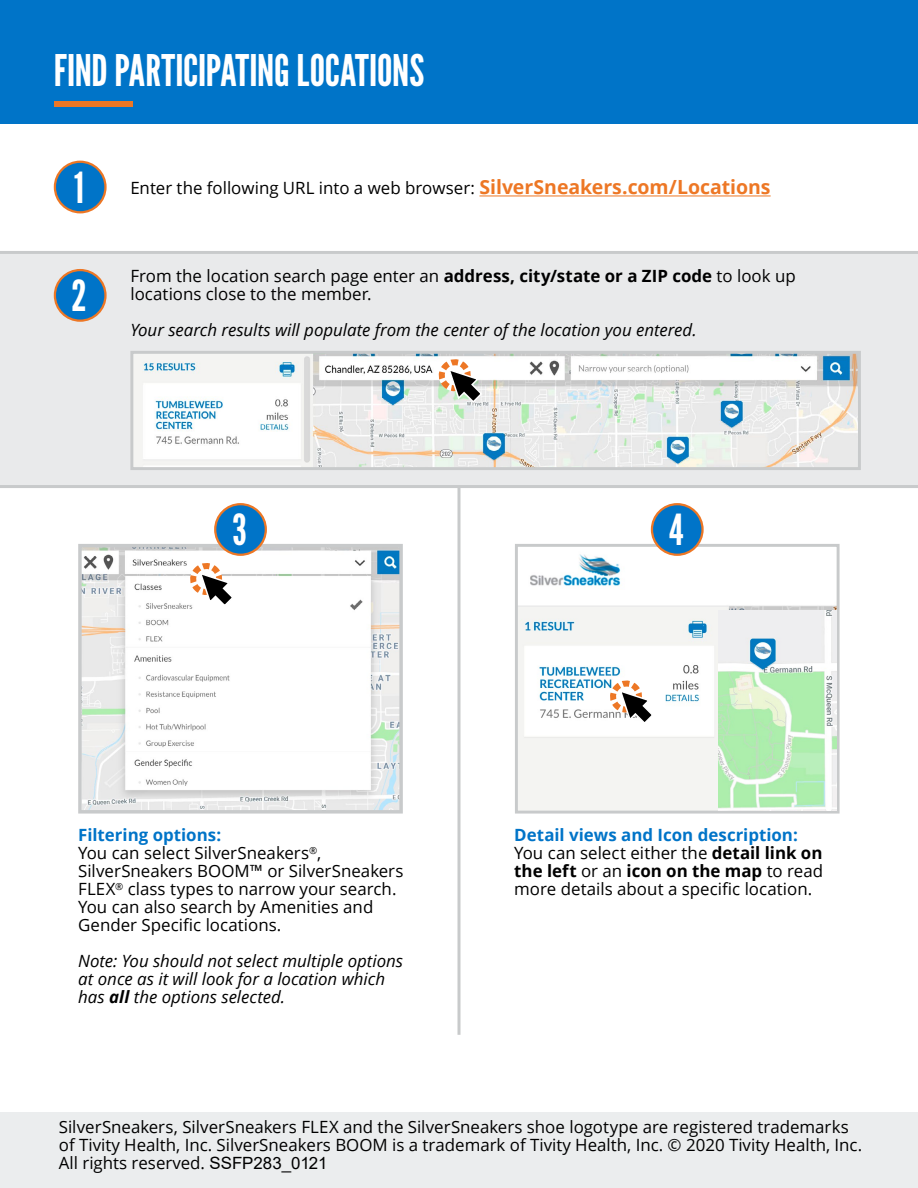
<style>
.page{position:relative;width:918px;height:1188px;background:#fff}
.page>*{position:absolute;margin:0;border:0;box-sizing:border-box;transform-origin:0 0}
.t1{font:43.5px "League Gothic";letter-spacing:-.005em;color:#fff}
.t2{font:42.75px "League Gothic";color:#fff}
.t3{font:16.8px/18px "Open Sans";color:#000}
.t4{font:italic 16.8px/18px "Open Sans";color:#000}
.s1{font-weight:700;font-size:19.5px;color:#ed7725}
.s2{font-weight:700}
.s3{font-weight:700;color:#0074c8}
.s4{font-family:"Arial"}
</style>
<div class="page">
<div style="left:0;top:254px;width:918px;height:233px;background:#e9eaeb"></div>
<hr style="left:0;top:251px;width:918px;height:3px;background:#c8cacb">
<hr style="left:0;top:485px;width:918px;height:3px;background:#c8cacb">
<hr style="left:458px;top:487px;width:2px;height:548px;background:#c8cacb">
<div style="left:0;top:0;width:918px;height:123px;background:#0074c8"></div>
<div style="left:54px;top:102px;width:79px;height:5px;background:#ed7725"></div>
<div style="left:55px;top:270px;width:50px;height:51px;background:#0074c8;border-radius:50%"></div>
<div style="left:54px;top:269px;width:53px;height:53px;border:2px solid #ed7725;border-radius:50%"></div>
<img style="left:134px;top:355px;width:723px;height:111px">
<div style="left:130px;top:351px;width:731px;height:119px;border:3px solid #c8cacb"></div>
<svg style="left:435px;top:356px;width:48px;height:48px"></svg>
<img style="left:82px;top:548px;width:317px;height:262px">
<div style="left:78px;top:544px;width:325px;height:270px;border:3px solid #c8cacb"></div>
<div style="left:215px;top:504px;width:51px;height:51px;background:#0074c8;border-radius:50%"></div>
<div style="left:214px;top:503px;width:53px;height:53px;border:2px solid #ed7725;border-radius:50%"></div>
<svg style="left:187px;top:560px;width:48px;height:48px"></svg>
<div style="left:0;top:1113px;width:918px;height:75px;background:#ebedee"></div>
<img style="left:519px;top:548px;width:317px;height:262px">
<div style="left:515px;top:544px;width:325px;height:270px;border:3px solid #c8cacb"></div>
<div style="left:652px;top:504px;width:51px;height:51px;background:#0074c8;border-radius:50%"></div>
<div style="left:651px;top:503px;width:53px;height:53px;border:2px solid #ed7725;border-radius:50%"></div>
<img style="left:719px;top:611px;width:118px;height:200px">
<svg style="left:607px;top:677px;width:48px;height:48px"></svg>
<hr style="left:479px;top:195px;width:292px;height:1px;background:#ed7725">
<div style="left:55px;top:162px;width:50px;height:50px;background:#0074c8;border-radius:50%"></div>
<div style="left:54px;top:161px;width:53px;height:52px;border:2px solid #ed7725;border-radius:50%"></div>
<h1 class="t1" style="left:54px;top:44px;width:372px">FIND PARTICIPATING LOCATIONS</h1>
<h2 class="t2" style="left:74px;top:162px;width:11px">1</h2>
<p class="t3" style="left:130px;top:179px;width:642px">Enter the following URL into a web browser: <span class="s1">SilverSneakers.com/Locations</span></p>
<h2 class="t2" style="left:72px;top:270px;width:17px">2</h2>
<p class="t3" style="left:130px;top:266px;width:667px">From the location search page enter an <span class="s2">address, city/state or a ZIP code</span> to look up locations close to the member.</p>
<p class="t4" style="left:130px;top:320px;width:568px">Your search results will populate from the center of the location you entered.</p>
<h2 class="t2" style="left:232px;top:504px;width:16px">3</h2>
<h2 class="t2" style="left:669px;top:504px;width:16px">4</h2>
<p class="t3" style="left:78px;top:826px;width:327px"><span class="s3">Filtering options:<br></span>You can select SilverSneakers<sup>®</sup>, SilverSneakers BOOM™ or SilverSneakers FLEX<sup>®</sup> class types to narrow your search.<br>You can also search by Amenities and Gender Specific locations.</p>
<p class="t4" style="left:78px;top:952px;width:326px">Note: You should not select multiple options at once as it will look for a location which has <span class="s2">all</span> the options selected.</p>
<p class="t3" style="left:514px;top:826px;width:310px"><span class="s3">Detail views and Icon description:<br></span>You can select either the <span class="s2">detail link on the left</span> or an <span class="s2">icon on the map</span> to read more details about a specific location.</p>
<p class="t3" style="left:59px;top:1117px;width:805px">SilverSneakers, SilverSneakers FLEX and the SilverSneakers shoe logotype are registered trademarks of Tivity Health, Inc. SilverSneakers BOOM is a trademark of Tivity Health, Inc. © 2020 Tivity Health, Inc.<br>All rights reserved. <span class="s4">SSFP283_0121</span></p>
</div>
